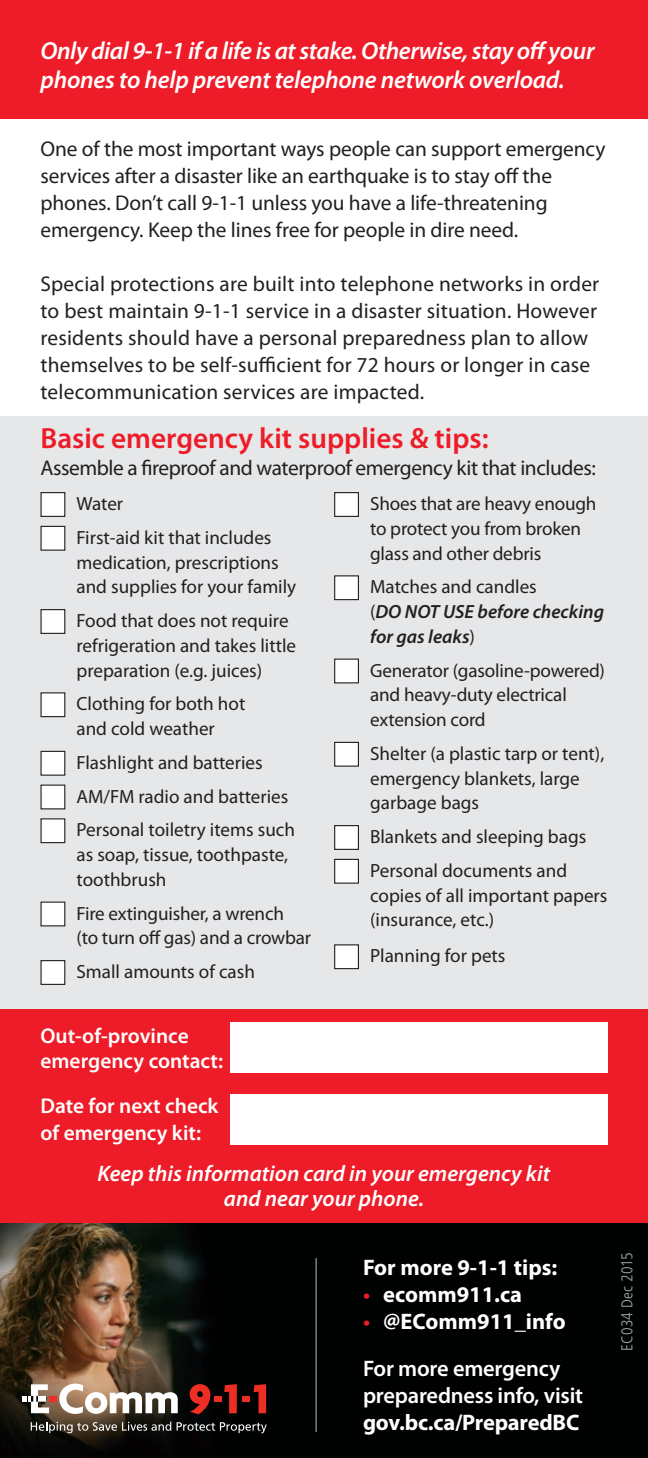
<style>
.page{position:relative;width:648px;height:1458px;background:#fff}
.page>*{position:absolute;margin:0;border:0;box-sizing:border-box;transform-origin:0 0}
.t1{font:600 29.25px "Myriad Pro";color:#ee1c28}
.bold_ital{font:italic 600 24.75px/29.2px "Myriad Pro";letter-spacing:-.015em;color:#fff}
.bold_ital-2{font:italic 600 22.5px/24.8px "Myriad Pro";color:#fff;text-align:center}
.t2{font:600 22.5px/27px "Myriad Pro";letter-spacing:-.01em;color:#fff}
.t3{font:700 22.5px "Myriad Pro";color:#fff}
.t4{font:21.38px/27px "Myriad Pro";color:#231f20}
.t5{font:600 21.38px/24.8px "Myriad Pro";color:#fff}
.t6{font:21.38px "Myriad Pro";letter-spacing:-.02em;color:#231f20}
.t7{font:19.12px/24.8px "Myriad Pro";color:#231f20}
.t8{font:italic 600 19.12px/24.8px "Myriad Pro";color:#231f20}
.t9{font:300 condensed 15.75px "Frutiger";letter-spacing:.005em;color:#a8a9ad}
.s1{font-weight:400;font-style:normal}
.s2{font-weight:600;color:#ee1c28}
.s3{font-weight:700}
</style>
<div class="page">
<div style="left:0;top:1009px;width:648px;height:214px;background:#ee1c28"></div>
<div style="left:0;top:416px;width:648px;height:593px;background:#e6e7e9"></div>
<div style="left:0;top:0;width:648px;height:118px;background:#ee1c28"></div>
<div style="left:230px;top:1022px;width:378px;height:51px;background:#fff"></div>
<div style="left:230px;top:1094px;width:378px;height:51px;background:#fff"></div>
<div style="left:41px;top:493px;width:24px;height:23px;background:#fff"></div>
<div style="left:40px;top:492px;width:25px;height:25px;border:1px solid #231f20"></div>
<div style="left:41px;top:526px;width:24px;height:24px;background:#fff"></div>
<div style="left:40px;top:526px;width:25px;height:25px;border:1px solid #231f20"></div>
<div style="left:41px;top:610px;width:24px;height:23px;background:#fff"></div>
<div style="left:40px;top:609px;width:25px;height:25px;border:1px solid #231f20"></div>
<div style="left:41px;top:693px;width:24px;height:24px;background:#fff"></div>
<div style="left:40px;top:692px;width:25px;height:25px;border:1px solid #231f20"></div>
<div style="left:41px;top:751px;width:24px;height:24px;background:#fff"></div>
<div style="left:40px;top:751px;width:25px;height:25px;border:1px solid #231f20"></div>
<div style="left:41px;top:785px;width:24px;height:24px;background:#fff"></div>
<div style="left:41px;top:819px;width:24px;height:24px;background:#fff"></div>
<div style="left:40px;top:818px;width:25px;height:25px;border:1px solid #231f20"></div>
<div style="left:41px;top:902px;width:24px;height:24px;background:#fff"></div>
<div style="left:41px;top:961px;width:24px;height:23px;background:#fff"></div>
<div style="left:40px;top:960px;width:25px;height:25px;border:1px solid #231f20"></div>
<div style="left:335px;top:493px;width:23px;height:23px;background:#fff"></div>
<div style="left:334px;top:492px;width:25px;height:25px;border:1px solid #231f20"></div>
<div style="left:335px;top:576px;width:23px;height:24px;background:#fff"></div>
<div style="left:334px;top:575px;width:25px;height:25px;border:1px solid #231f20"></div>
<div style="left:335px;top:659px;width:23px;height:24px;background:#fff"></div>
<div style="left:334px;top:659px;width:25px;height:24px;border:1px solid #231f20"></div>
<div style="left:335px;top:742px;width:23px;height:24px;background:#fff"></div>
<div style="left:334px;top:742px;width:25px;height:25px;border:1px solid #231f20"></div>
<div style="left:335px;top:826px;width:23px;height:23px;background:#fff"></div>
<div style="left:334px;top:825px;width:25px;height:25px;border:1px solid #231f20"></div>
<div style="left:335px;top:859px;width:23px;height:24px;background:#fff"></div>
<div style="left:334px;top:859px;width:25px;height:25px;border:1px solid #231f20"></div>
<div style="left:335px;top:945px;width:23px;height:24px;background:#fff"></div>
<div style="left:334px;top:944px;width:25px;height:25px;border:1px solid #231f20"></div>
<img style="left:0;top:1223px;width:648px;height:235px">
<svg style="left:31px;top:1422px;width:56px;height:11px"></svg>
<svg style="left:82px;top:1424px;width:6px;height:7px"></svg>
<svg style="left:93px;top:1422px;width:78px;height:9px"></svg>
<svg style="left:177px;top:1422px;width:90px;height:11px"></svg>
<svg style="left:59px;top:1384px;width:119px;height:30px"></svg>
<div style="left:49px;top:1396px;width:8px;height:6px;background:#ee2e22"></div>
<svg style="left:190px;top:1384px;width:20px;height:30px"></svg>
<svg style="left:224px;top:1384px;width:13px;height:29px"></svg>
<svg style="left:254px;top:1384px;width:12px;height:29px"></svg>
<div style="left:214px;top:1396px;width:8px;height:6px;background:#ee2e22"></div>
<div style="left:242px;top:1396px;width:8px;height:6px;background:#ee2e22"></div>
<svg style="left:22px;top:1384px;width:27px;height:29px"></svg>
<hr style="left:316px;top:1258px;width:1px;height:174px;background:#a8a9ad">
<p class="bold_ital" style="left:40px;top:36px;width:556px">Only dial 9-1-1 if a life is at stake. Otherwise, stay off your phones to help prevent telephone network overload.</p>
<p class="t4" style="left:40px;top:135px;width:567px">One of the most important ways people can support emergency services after a disaster like an earthquake is to stay off the phones. Don’t call 9-1-1 unless you have a life-threatening emergency. Keep the lines free for people in dire need.</p>
<p class="t4" style="left:40px;top:270px;width:560px">Special protections are built into telephone networks in order to best maintain 9-1-1 service in a disaster situation. However residents should have a personal preparedness plan to allow themselves to be self-sufficient for 72 hours or longer in case telecommunication services are impacted.</p>
<h3 class="t1" style="left:40px;top:420px;width:450px">Basic emergency kit supplies &amp; tips:</h3>
<p class="t6" style="left:40px;top:455px;width:557px">Assemble a fireproof and waterproof emergency kit that includes:</p>
<p class="t7" style="left:76px;top:491px;width:48px">Water</p>
<p class="t7" style="left:76px;top:525px;width:221px">First-aid kit that includes medication, prescriptions and supplies for your family</p>
<p class="t7" style="left:76px;top:608px;width:221px">Food that does not require refrigeration and takes little preparation (e.g. juices)</p>
<p class="t7" style="left:76px;top:691px;width:170px">Clothing for both hot and cold weather</p>
<p class="t7" style="left:76px;top:750px;width:188px">Flashlight and batteries</p>
<p class="t7" style="left:76px;top:784px;width:213px">AM/FM radio and batteries</p>
<p class="t7" style="left:76px;top:817px;width:220px">Personal toiletry items such as soap, tissue, toothpaste, toothbrush</p>
<p class="t7" style="left:76px;top:901px;width:236px">Fire extinguisher, a wrench<br>(to turn off gas) and a crowbar</p>
<p class="t7" style="left:76px;top:959px;width:180px">Small amounts of cash</p>
<p class="t7" style="left:370px;top:491px;width:228px">Shoes that are heavy enough to protect you from broken glass and other debris</p>
<p class="t8" style="left:370px;top:574px;width:235px"><span class="s1">Matches and candles<br>(</span>DO NOT USE before checking for gas leaks<span class="s1">)</span></p>
<p class="t7" style="left:370px;top:658px;width:236px">Generator (gasoline-powered) and heavy-duty electrical extension cord</p>
<p class="t7" style="left:370px;top:741px;width:236px">Shelter (a plastic tarp or tent), emergency blankets, large garbage bags</p>
<p class="t7" style="left:370px;top:824px;width:218px">Blankets and sleeping bags</p>
<p class="t7" style="left:370px;top:858px;width:239px">Personal documents and copies of all important papers (insurance, etc.)</p>
<p class="t7" style="left:370px;top:943px;width:137px">Planning for pets</p>
<p class="t5" style="left:40px;top:1023px;width:184px">Out-of-province emergency contact:</p>
<p class="t5" style="left:40px;top:1092px;width:180px;line-height:27px">Date for next check of emergency kit:</p>
<p class="bold_ital-2" style="left:98px;top:1161px;width:454px">Keep this information card in your emergency kit and near your phone.</p>
<p class="t3" style="left:363px;top:1253px;width:196px">For more 9-1-1 tips:</p>
<p class="t3" style="left:363px;top:1280px;width:161px"><span class="s2">•</span> ecomm911.ca</p>
<p class="t3" style="left:363px;top:1307px;width:204px"><span class="s2">•</span> @EComm911_info</p>
<p class="t2" style="left:363px;top:1355px;width:222px">For more emergency preparedness info, visit <span class="s3">gov.bc.ca/PreparedBC</span></p>
<p class="t9" style="left:618px;top:1351px;width:100px;rotate:-90deg">EC034 Dec 2015</p>
</div>
